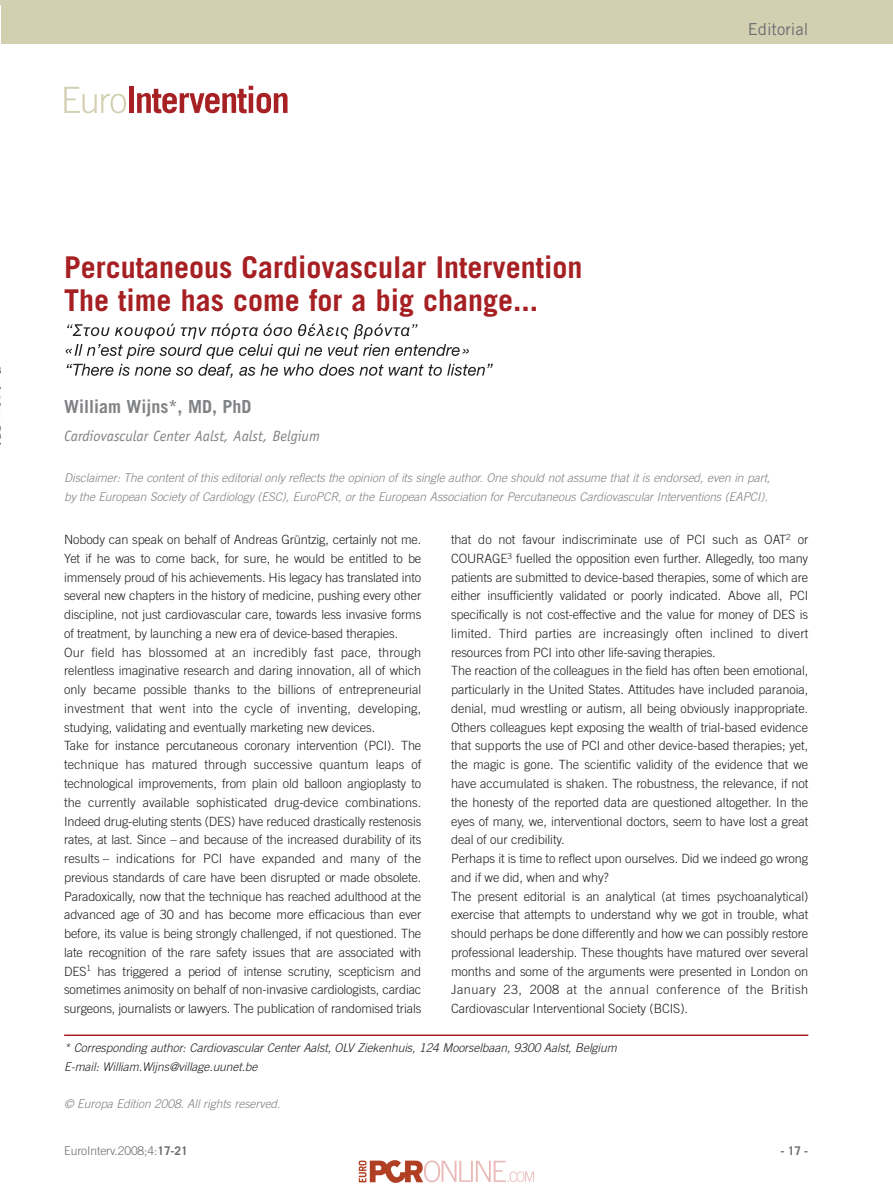
<style>
.page{position:relative;width:893px;height:1192px;background:#fff}
.page>*{position:absolute;margin:0;border:0;box-sizing:border-box;transform-origin:0 0}
.t1{font:700 30px/33px "Trade Gothic";color:#a62023}
.t2{font:700 18px "Trade Gothic";color:#808285}
.t3{font:16.5px "Trade Gothic";color:#6c6d70}
.t4{font:italic 15px "Officina Sans";color:#808285}
.t5{font:300 12.75px/18.8px "Trade Gothic";letter-spacing:-.005em;color:#231f20}
.t6{font:italic 300 12px/19.5px "Trade Gothic";color:#808285}
.t7{font:italic 300 12px/18.8px "Trade Gothic";color:#231f20}
.t8{font:300 12px "Trade Gothic";letter-spacing:-.005em;color:#6c6d70}
.t9{font:700 12px "Trade Gothic";color:#6c6d70}
.s1{font-weight:700}
</style>
<div class="page">
<div style="left:0;top:0;width:893px;height:44px;background:#d3d0b2"></div>
<hr style="left:64px;top:1034px;width:744px;height:1px;background:#a62023">
<svg style="left:64px;top:87px;width:62px;height:26px"></svg>
<div style="left:129px;top:87px;width:5px;height:26px;background:#a72023"></div>
<svg style="left:137px;top:86px;width:151px;height:27px"></svg>
<svg style="left:66px;top:323px;width:427px;height:55px"></svg>
<img style="left:0;top:6px;width:1px;height:440px">
<img style="left:358px;top:1160px;width:176px;height:23px">
<h1 class="t1" style="left:64px;top:254px;width:520px">Percutaneous Cardiovascular Intervention<br>The time has come for a big change...</h1>
<p class="t3" style="left:748px;top:23px;width:62px">Editorial</p>
<h2 class="t2" style="left:64px;top:400px;width:189px">William Wijns*, MD, PhD</h2>
<p class="t4" style="left:64px;top:430px;width:257px">Cardiovascular Center Aalst, Aalst, Belgium</p>
<p class="t6" style="left:64px;top:468px;width:710px">Disclaimer: The content of this editorial only reflects the opinion of its single author. One should not assume that it is endorsed, even in part, by the European Society of Cardiology (ESC), EuroPCR, or the European Association for Percutaneous Cardiovascular Interventions (EAPCI).</p>
<p class="t5" style="left:64px;top:531px;width:359px">Nobody can speak on behalf of Andreas Grüntzig, certainly not me.<br>Yet if he was to come back, for sure, he would be entitled to be immensely proud of his achievements. His legacy has translated into several new chapters in the history of medicine, pushing every other discipline, not just cardiovascular care, towards less invasive forms of treatment, by launching a new era of device-based therapies.<br>Our field has blossomed at an incredibly fast pace, through relentless imaginative research and daring innovation, all of which only became possible thanks to the billions of entrepreneurial investment that went into the cycle of inventing, developing, studying, validating and eventually marketing new devices.<br>Take for instance percutaneous coronary intervention (PCI). The technique has matured through successive quantum leaps of technological improvements, from plain old balloon angioplasty to the currently available sophisticated drug-device combinations.<br>Indeed drug-eluting stents (DES) have reduced drastically restenosis rates, at last. Since – and because of the increased durability of its results – indications for PCI have expanded and many of the previous standards of care have been disrupted or made obsolete.<br>Paradoxically, now that the technique has reached adulthood at the advanced age of 30 and has become more efficacious than ever before, its value is being strongly challenged, if not questioned. The late recognition of the rare safety issues that are associated with DES<sup>1</sup> has triggered a period of intense scrutiny, scepticism and sometimes animosity on behalf of non-invasive cardiologists, cardiac surgeons, journalists or lawyers. The publication of randomised trials</p>
<p class="t5" style="left:451px;top:531px;width:359px">that do not favour indiscriminate use of PCI such as OAT<sup>2</sup> or COURAGE<sup>3</sup> fuelled the opposition even further. Allegedly, too many patients are submitted to device-based therapies, some of which are either insufficiently validated or poorly indicated. Above all, PCI specifically is not cost-effective and the value for money of DES is limited. Third parties are increasingly often inclined to divert resources from PCI into other life-saving therapies.<br>The reaction of the colleagues in the field has often been emotional, particularly in the United States. Attitudes have included paranoia, denial, mud wrestling or autism, all being obviously inappropriate.<br>Others colleagues kept exposing the wealth of trial-based evidence that supports the use of PCI and other device-based therapies; yet, the magic is gone. The scientific validity of the evidence that we have accumulated is shaken. The robustness, the relevance, if not the honesty of the reported data are questioned altogether. In the eyes of many, we, interventional doctors, seem to have lost a great deal of our credibility.<br>Perhaps it is time to reflect upon ourselves. Did we indeed go wrong and if we did, when and why?<br>The present editorial is an analytical (at times psychoanalytical) exercise that attempts to understand why we got in trouble, what should perhaps be done differently and how we can possibly restore professional leadership. These thoughts have matured over several months and some of the arguments were presented in London on January 23, 2008 at the annual conference of the British Cardiovascular Interventional Society (BCIS).</p>
<p class="t7" style="left:64px;top:1039px;width:556px">* Corresponding author: Cardiovascular Center Aalst, OLV Ziekenhuis, 124 Moorselbaan, 9300 Aalst, Belgium<br>E-mail: William.Wijns@village.uunet.be</p>
<p class="t6" style="left:64px;top:1094px;width:220px">© Europa Edition 2008. All rights reserved.</p>
<p class="t8" style="left:64px;top:1145px;width:125px">EuroInterv.2008;4:<span class="s1">17-21</span></p>
<p class="t9" style="left:781px;top:1145px;width:29px">- 17 -</p>
</div>
